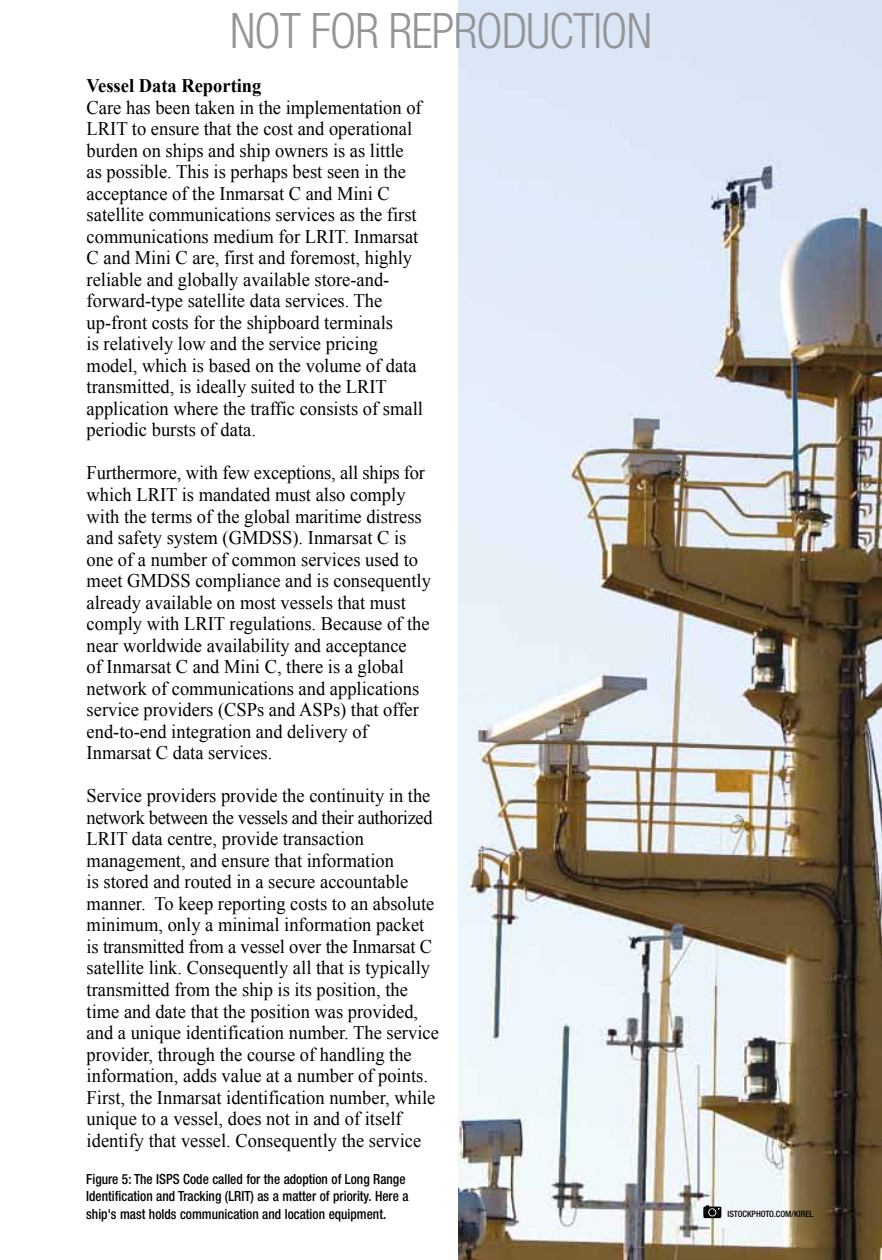
<style>
.page{position:relative;width:882px;height:1260px;background:#fff}
.page>*{position:absolute;margin:0;border:0;box-sizing:border-box;transform-origin:0 0}
.t1{font:300 condensed 49px "Helvetica Neue";letter-spacing:-.015em;color:#939598;scale:.96 1}
.t2{font:19.25px/21.5px "Times New Roman";color:#000;scale:.96 1}
.t3{font:700 19.25px "Times New Roman";color:#000;scale:.96 1}
.t4{font:500 condensed 14px/17.5px "Helvetica Neue";color:#000;scale:.95 1}
.t5{font:500 condensed 8.75px "Helvetica Neue";color:#000}
</style>
<div class="page">
<img style="left:459px;top:0;width:423px;height:1260px">
<svg style="left:703px;top:1205px;width:18px;height:13px"></svg>
<h1 class="t1" style="left:230px;top:3px;width:441px">NOT FOR REPRODUCTION</h1>
<p class="t3" style="left:87px;top:72px;width:184px">Vessel Data Reporting</p>
<p class="t2" style="left:87px;top:96px;width:352px">Care has been taken in the implementation of LRIT to ensure that the cost and operational burden on ships and ship owners is as little as possible. This is perhaps best seen in the acceptance of the Inmarsat C and Mini C satellite communications services as the first communications medium for LRIT. Inmarsat C and Mini C are, first and foremost, highly reliable and globally available store-and&shy;forward-type satellite data services. The up-front costs for the shipboard terminals<br>is relatively low and the service pricing model, which is based on the volume of data transmitted, is ideally suited to the LRIT application where the traffic consists of small periodic bursts of data.</p>
<p class="t2" style="left:87px;top:462px;width:360px">Furthermore, with few exceptions, all ships for which LRIT is mandated must also comply with the terms of the global maritime distress and safety system (GMDSS). Inmarsat C is one of a number of common services used to meet GMDSS compliance and is consequently already available on most vessels that must comply with LRIT regulations. Because of the near worldwide availability and acceptance<br>of Inmarsat C and Mini C, there is a global network of communications and applications service providers (CSPs and ASPs) that offer end-to-end integration and delivery of Inmarsat C data services.</p>
<p class="t2" style="left:87px;top:785px;width:368px">Service providers provide the continuity in the network between the vessels and their authorized LRIT data centre, provide transaction management, and ensure that information<br>is stored and routed in a secure accountable manner. To keep reporting costs to an absolute minimum, only a minimal information packet is transmitted from a vessel over the Inmarsat C satellite link. Consequently all that is typically transmitted from the ship is its position, the time and date that the position was provided, and a unique identification number. The service provider, through the course of handling the information, adds value at a number of points.<br>First, the Inmarsat identification number, while unique to a vessel, does not in and of itself identify that vessel. Consequently the service</p>
<p class="t4" style="left:86px;top:1170px;width:341px">Figure 5: The ISPS Code called for the adoption of Long Range<br>Identification and Tracking (LRIT) as a matter of priority. Here a ship's mast holds communication and location equipment.</p>
<p class="t5" style="left:727px;top:1208px;width:6px">istockphoto</p>
<p class="t5" style="left:774px;top:1208px;width:26px">.com/kirel</p>
</div>
